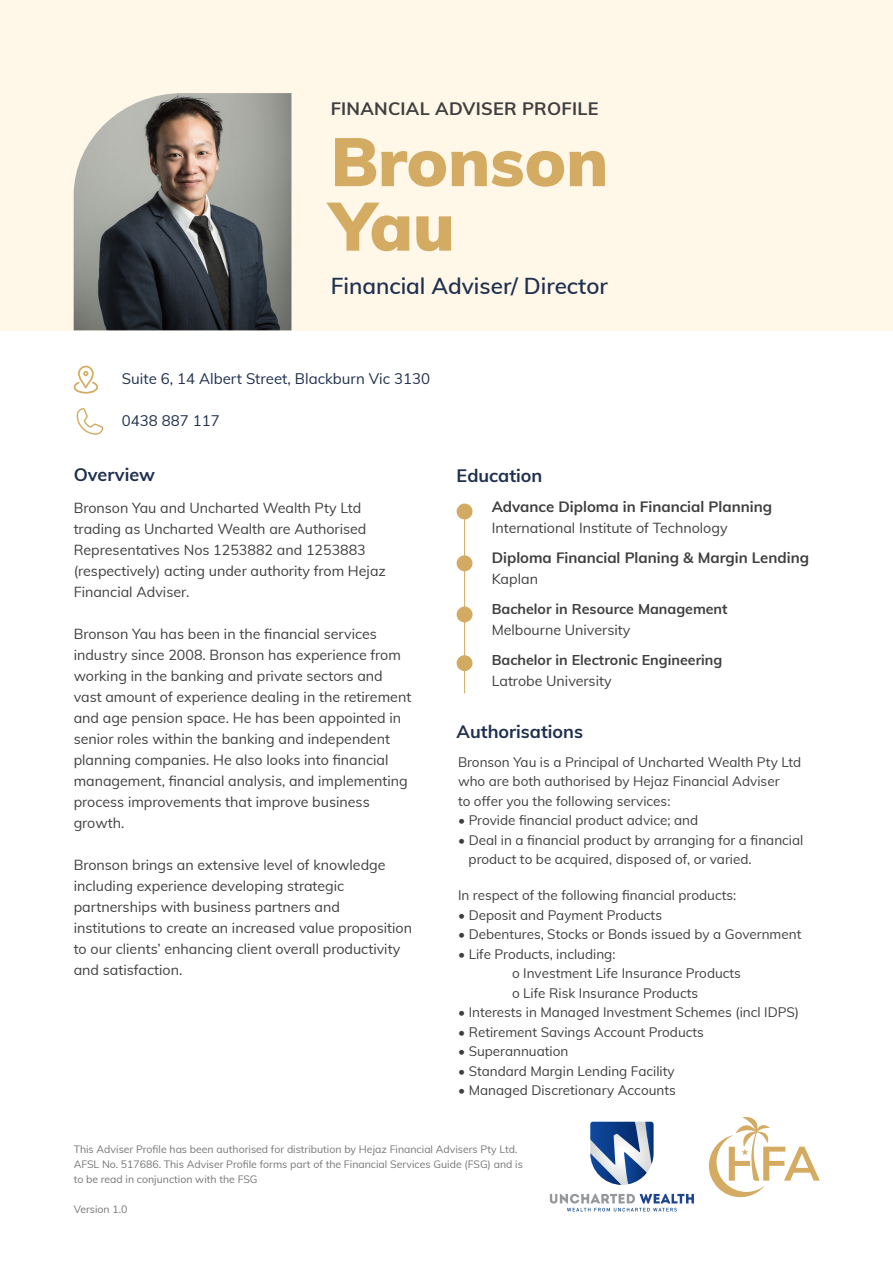
<style>
.page{position:relative;width:893px;height:1263px;background:#fff}
.page>*{position:absolute;margin:0;border:0;box-sizing:border-box;transform-origin:0 0}
.t1{font:900 67.5px/64.5px "Muli";color:#d4ab62}
.t2{font:600 22.5px "Muli";color:#1f304f}
.t3{font:700 18px "Muli";color:#1f304f}
.t4{font:700 18px "Muli";letter-spacing:.015em;color:#3f3f3f}
.t5{font:700 15px "Muli";color:#3f3f3f}
.t6{font:15px "Muli";color:#1f304f}
.t7{font:14.25px/21px "Muli";color:#3f3f3f}
.t8{font:700 14.25px "Muli";color:#3f3f3f}
.t9{font:13.5px/19.5px "Muli";color:#3f3f3f}
.t10{font:10.5px/15px "Muli";color:#777}
</style>
<div class="page">
<div style="left:0;top:0;width:893px;height:330px;background:#fff7e8"></div>
<img style="left:74px;top:93px;width:217px;height:237px">
<div style="left:457px;top:503px;width:15px;height:16px;background:#d3aa61;border-radius:50%"></div>
<div style="left:457px;top:555px;width:15px;height:16px;background:#d3aa61;border-radius:50%"></div>
<div style="left:457px;top:606px;width:15px;height:16px;background:#d3aa61;border-radius:50%"></div>
<div style="left:457px;top:655px;width:15px;height:16px;background:#d3aa61;border-radius:50%"></div>
<hr style="left:464px;top:511px;width:1px;height:182px;background:#d3aa61">
<svg style="left:73px;top:366px;width:25px;height:28px"></svg>
<svg style="left:77px;top:408px;width:26px;height:27px"></svg>
<svg style="left:709px;top:1117px;width:111px;height:80px"></svg>
<svg style="left:550px;top:1194px;width:144px;height:17px"></svg>
<svg style="left:590px;top:1122px;width:63px;height:63px"></svg>
<p class="t4" style="left:331px;top:96px;width:269px">FINANCIAL ADVISER PROFILE</p>
<h1 class="t1" style="left:331px;top:126px;width:279px">Bronson<br>Yau</h1>
<h2 class="t2" style="left:331px;top:269px;width:279px">Financial Adviser/ Director</h2>
<p class="t6" style="left:122px;top:368px;width:310px">Suite 6, 14 Albert Street, Blackburn Vic 3130</p>
<p class="t6" style="left:122px;top:409px;width:99px">0438 887 117</p>
<p class="t3" style="left:74px;top:461px;width:83px">Overview</p>
<p class="t7" style="left:74px;top:496px;width:314px">Bronson Yau and Uncharted Wealth Pty Ltd trading as Uncharted Wealth are Authorised Representatives Nos 1253882 and 1253883 (respectively) acting under authority from Hejaz Financial Adviser.</p>
<p class="t7" style="left:74px;top:622px;width:339px">Bronson Yau has been in the financial services industry since 2008. Bronson has experience from working in the banking and private sectors and vast amount of experience dealing in the retirement and age pension space. He has been appointed in senior roles within the banking and independent planning companies. He also looks into financial management, financial analysis, and implementing process improvements that improve business growth.</p>
<p class="t7" style="left:74px;top:853px;width:340px">Bronson brings an extensive level of knowledge including experience developing strategic partnerships with business partners and institutions to create an increased value proposition to our clients’ enhancing client overall productivity and satisfaction.</p>
<p class="t3" style="left:457px;top:463px;width:87px">Education</p>
<p class="t5" style="left:492px;top:496px;width:282px">Advance Diploma in Financial Planning</p>
<p class="t7" style="left:492px;top:517px;width:237px">International Institute of Technology</p>
<p class="t5" style="left:492px;top:547px;width:319px">Diploma Financial Planing &amp; Margin Lending</p>
<p class="t7" style="left:492px;top:568px;width:48px">Kaplan</p>
<p class="t8" style="left:492px;top:598px;width:237px">Bachelor in Resource Management</p>
<p class="t7" style="left:492px;top:619px;width:140px">Melbourne University</p>
<p class="t8" style="left:492px;top:649px;width:232px">Bachelor in Electronic Engineering</p>
<p class="t7" style="left:492px;top:670px;width:122px">Latrobe University</p>
<p class="t3" style="left:457px;top:718px;width:128px">Authorisations</p>
<p class="t9" style="left:458px;top:751px;width:345px">Bronson Yau is a Principal of Uncharted Wealth Pty Ltd who are both authorised by Hejaz Financial Adviser<br>to offer you the following services:</p>
<p class="t9" style="left:458px;top:810px;width:242px">• Provide financial product advice; and</p>
<p class="t9" style="left:469px;top:829px;width:336px;text-indent:-11px">• Deal in a financial product by arranging for a financial product to be acquired, disposed of, or varied.</p>
<p class="t9" style="left:458px;top:885px;width:280px">In respect of the following financial products:</p>
<p class="t9" style="left:458px;top:904px;width:206px">• Deposit and Payment Products</p>
<p class="t9" style="left:458px;top:924px;width:345px">• Debentures, Stocks or Bonds issued by a Government</p>
<p class="t9" style="left:512px;top:943px;width:230px;text-indent:-54px">• Life Products, including:<br>o Investment Life Insurance Products o Life Risk Insurance Products</p>
<p class="t9" style="left:458px;top:1002px;width:343px">• Interests in Managed Investment Schemes (incl IDPS)</p>
<p class="t9" style="left:458px;top:1021px;width:247px">• Retirement Savings Account Products</p>
<p class="t9" style="left:458px;top:1041px;width:112px">• Superannuation</p>
<p class="t9" style="left:458px;top:1060px;width:218px">• Standard Margin Lending Facility</p>
<p class="t9" style="left:458px;top:1080px;width:219px">• Managed Discretionary Accounts</p>
<p class="t10" style="left:74px;top:1141px;width:451px">This Adviser Profile has been authorised for distribution by Hejaz Financial Advisers Pty Ltd.<br>AFSL No. 517686. This Adviser Profile forms part of the Financial Services Guide (FSG) and is to be read in conjunction with the FSG</p>
<p class="t10" style="left:74px;top:1201px;width:55px">Version 1.0</p>
</div>
